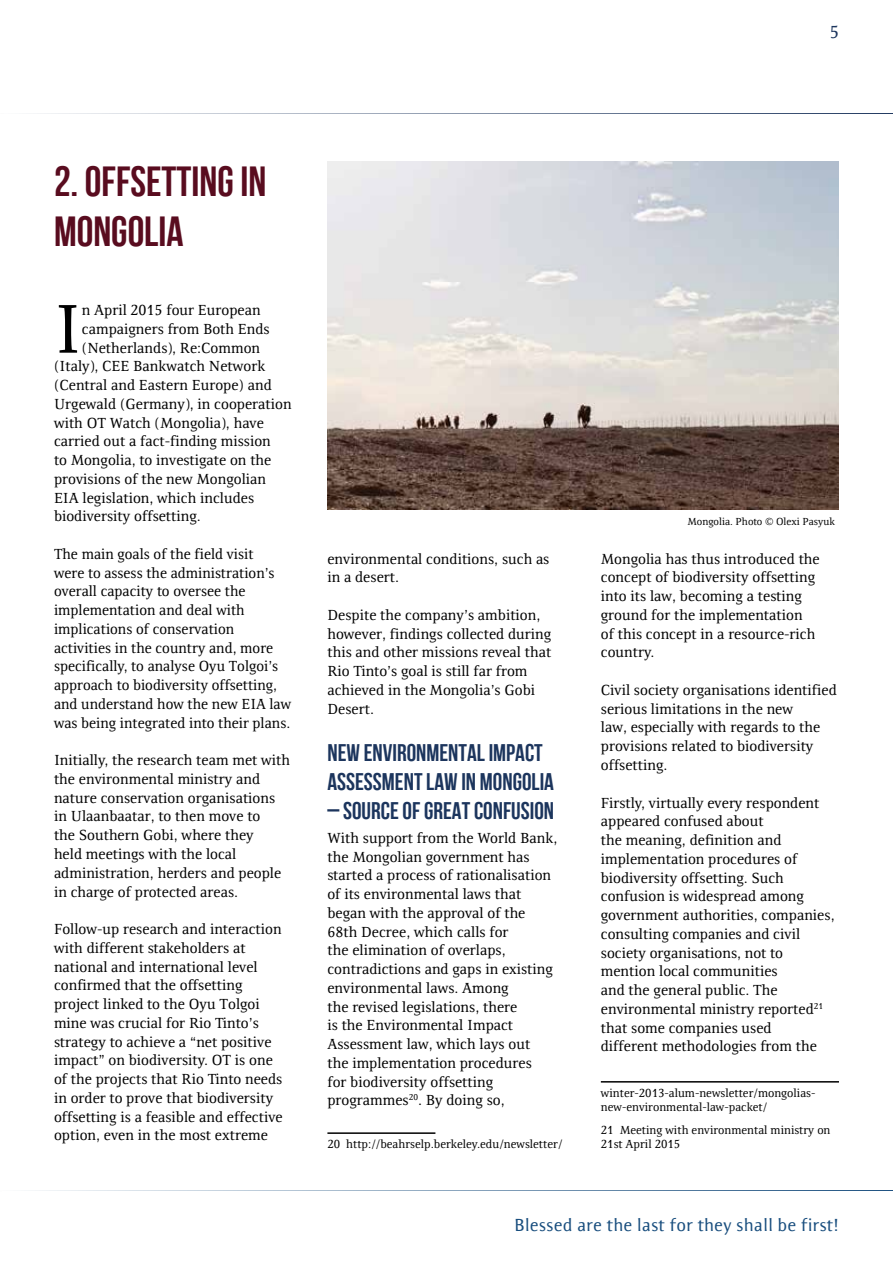
<style>
.page{position:relative;width:893px;height:1263px;background:#fff}
.page>*{position:absolute;margin:0;border:0;box-sizing:border-box;transform-origin:0 0}
.t1{font:70.8px "Resavska BG";color:#000}
.t2{font:42px/50.4px "Bebas Neue";color:#590c1f}
.t3{font:24px/28.8px "Bebas Neue";color:#1c355d}
.t4{font:18px "Resavska BG Sans";color:#194e7e}
.t5{font:18px "Resavska BG Sans";color:#1c355d}
.t6{font:15px/18.8px "Resavska BG";color:#000}
.t7{font:12px/14.4px "Resavska BG";color:#000}
.t8{font:10.5px "Resavska BG";color:#000}
</style>
<div class="page">
<hr style="left:0;top:113px;width:893px;height:1px;background:#1c355d">
<hr style="left:0;top:1190px;width:893px;height:1px;background:#194e7e">
<hr style="left:601px;top:1081px;width:238px;height:1px;background:#000">
<hr style="left:327px;top:1132px;width:108px;height:2px;background:#000">
<img style="left:327px;top:162px;width:512px;height:348px">
<p class="t5" style="left:829px;top:22px;width:11px">5</p>
<h2 class="t2" style="left:54px;top:155px;width:214px">2. OFFSETTING IN<br>MONGOLIA</h2>
<h1 class="t1" style="left:54px;top:289px;width:29px">I</h1>
<p class="t6" style="left:82px;top:301px;width:180px">n April 2015 four European</p>
<p class="t6" style="left:82px;top:319px;width:189px">campaigners from Both Ends</p>
<p class="t6" style="left:82px;top:338px;width:180px">(Netherlands), Re:Common</p>
<p class="t6" style="left:54px;top:357px;width:213px">(Italy), CEE Bankwatch Network</p>
<p class="t6" style="left:54px;top:376px;width:219px">(Central and Eastern Europe) and</p>
<p class="t6" style="left:54px;top:394px;width:239px">Urgewald (Germany), in cooperation</p>
<p class="t6" style="left:54px;top:413px;width:212px">with OT Watch (Mongolia), have</p>
<p class="t6" style="left:54px;top:432px;width:218px">carried out a fact-finding mission</p>
<p class="t6" style="left:54px;top:451px;width:219px">to Mongolia, to investigate on the</p>
<p class="t6" style="left:54px;top:469px;width:214px">provisions of the new Mongolian</p>
<p class="t6" style="left:54px;top:488px;width:202px">EIA legislation, which includes</p>
<p class="t6" style="left:54px;top:507px;width:148px">biodiversity offsetting.</p>
<p class="t6" style="left:54px;top:544px;width:239px">The main goals of the field visit<br>were to assess the administration’s overall capacity to oversee the implementation and deal with implications of conservation activities in the country and, more specifically, to analyse Oyu Tolgoi’s approach to biodiversity offsetting, and understand how the new EIA law was being integrated into their plans.</p>
<p class="t6" style="left:54px;top:751px;width:238px">Initially, the research team met with the environmental ministry and nature conservation organisations in Ulaanbaatar, to then move to<br>the Southern Gobi, where they<br>held meetings with the local administration, herders and people in charge of protected areas.</p>
<p class="t6" style="left:54px;top:919px;width:230px">Follow-up research and interaction with different stakeholders at national and international level confirmed that the offsetting project linked to the Oyu Tolgoi mine was crucial for Rio Tinto’s strategy to achieve a “net positive impact” on biodiversity. OT is one of the projects that Rio Tinto needs in order to prove that biodiversity offsetting is a feasible and effective option, even in the most extreme</p>
<p class="t6" style="left:327px;top:549px;width:224px">environmental conditions, such as in a desert.</p>
<p class="t6" style="left:327px;top:606px;width:225px">Despite the company’s ambition, however, findings collected during this and other missions reveal that<br>Rio Tinto’s goal is still far from achieved in the Mongolia’s Gobi<br>Desert.</p>
<h3 class="t3" style="left:327px;top:738px;width:228px">NEW ENVIRONMENTAL IMPACT<br>ASSESSMENT LAW IN MONGOLIA</h3>
<h3 class="t3" style="left:327px;top:795px;width:228px">– SOURCE OF GREAT CONFUSION</h3>
<p class="t6" style="left:327px;top:828px;width:231px">With support from the World Bank, the Mongolian government has started a process of rationalisation of its environmental laws that began with the approval of the<br>68th Decree, which calls for<br>the elimination of overlaps, contradictions and gaps in existing environmental laws. Among<br>the revised legislations, there<br>is the Environmental Impact<br>Assessment law, which lays out<br>the implementation procedures<br>for biodiversity offsetting programmes<sup>20</sup>. By doing so,</p>
<p class="t7" style="left:327px;top:1137px;width:237px">20 http://beahrselp.berkeley.edu/newsletter/</p>
<p class="t8" style="left:687px;top:515px;width:149px">Mongolia. Photo © Olexi Pasyuk</p>
<p class="t6" style="left:601px;top:549px;width:220px">Mongolia has thus introduced the concept of biodiversity offsetting into its law, becoming a testing ground for the implementation<br>of this concept in a resource-rich country.</p>
<p class="t6" style="left:601px;top:681px;width:237px">Civil society organisations identified serious limitations in the new<br>law, especially with regards to the provisions related to biodiversity offsetting.</p>
<p class="t6" style="left:601px;top:793px;width:235px">Firstly, virtually every respondent appeared confused about<br>the meaning, definition and implementation procedures of biodiversity offsetting. Such confusion is widespread among government authorities, companies, consulting companies and civil society organisations, not to mention local communities<br>and the general public. The environmental ministry reported<sup>21 </sup>that some companies used<br>different methodologies from the</p>
<p class="t7" style="left:601px;top:1085px;width:216px">winter-2013-alum-newsletter/mongolias&shy;new-environmental-law-packet/</p>
<p class="t7" style="left:601px;top:1122px;width:231px">21 Meeting with environmental ministry on<br>21st April 2015</p>
<p class="t4" style="left:514px;top:1215px;width:326px">Blessed are the last for they shall be first!</p>
</div>
